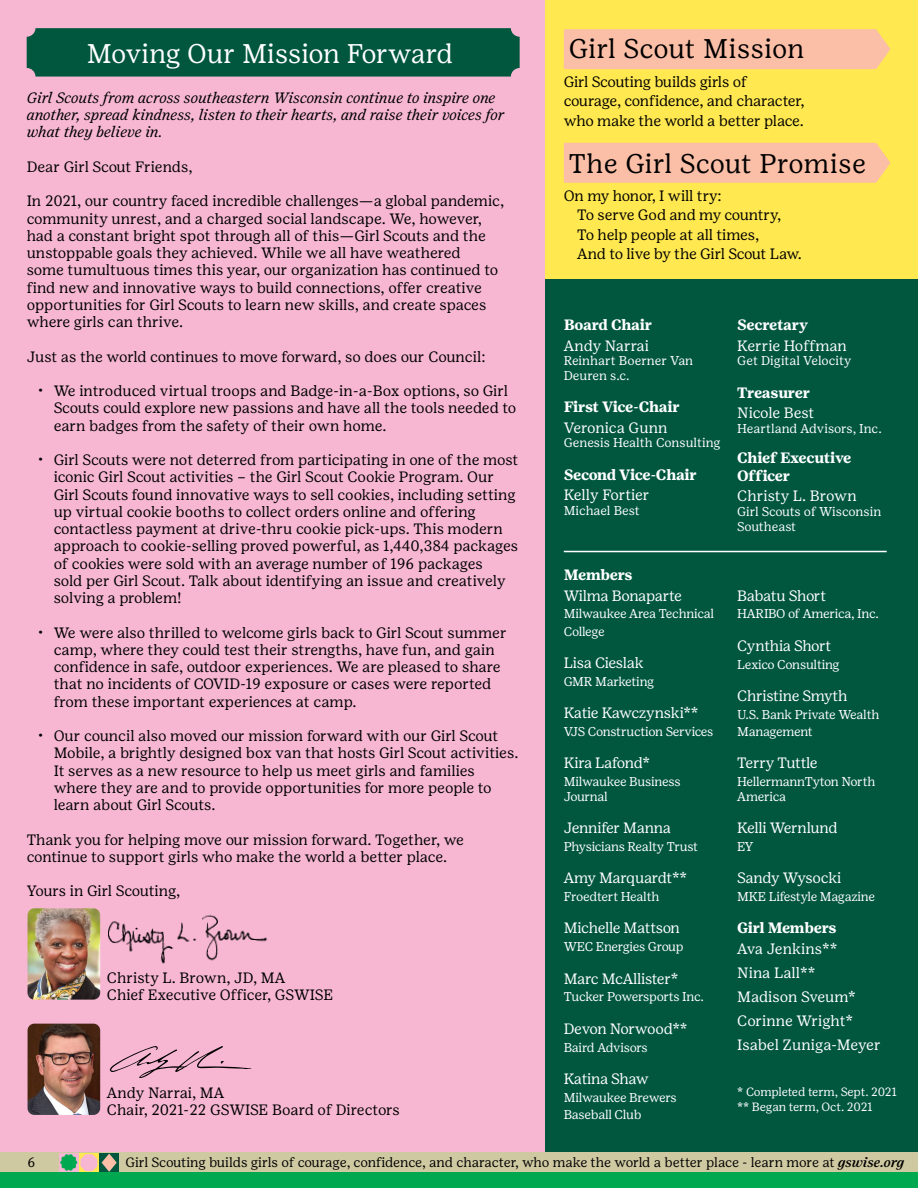
<style>
.page{position:relative;width:918px;height:1188px;background:#fff}
.page>*{position:absolute;margin:0;border:0;box-sizing:border-box;transform-origin:0 0}
.t1{font:27px "Girl Scout Text";color:#000}
.t2{font:27px "Girl Scout Text";letter-spacing:-.005em;color:#fff}
.t3{font:15px/17.2px "Girl Scout Text";letter-spacing:-.01em;color:#000}
.t4{font:15px "Girl Scout Text";letter-spacing:-.02em;color:#fff}
.t5{font:italic 15px/17.2px "Girl Scout Text";letter-spacing:-.005em;color:#000}
.t6{font:15px/24px "Girl Scout Text";color:#fff}
.t7{font:700 15px/17.2px "Girl Scout Text";letter-spacing:-.02em;color:#fff}
.t8{font:700 15px "Girl Scout Text";letter-spacing:-.04em;color:#fff}
.t9{font:13.5px "Girl Scout Text";letter-spacing:-.01em;color:#000}
.t10{font:12.75px/14.7px "Girl Scout Text";letter-spacing:-.02em;color:#fff}
.t11{font:12.75px/14.7px "Girl Scout Text";color:#fff}
.t12{font:12px/15px "Girl Scout Text";letter-spacing:-.015em;color:#fff}
.s1{font-weight:500;font-style:italic}
</style>
<div class="page">
<div style="left:0;top:0;width:546px;height:1188px;background:#f7b7d3"></div>
<div style="left:546px;top:278px;width:372px;height:910px;background:#00573e"></div>
<div style="left:0;top:1153px;width:918px;height:20px;background:#cfc9a2"></div>
<svg style="left:59px;top:1153px;width:20px;height:20px"></svg>
<svg style="left:79px;top:1153px;width:20px;height:20px"></svg>
<div style="left:99px;top:1153px;width:20px;height:20px;background:#00573e"></div>
<svg style="left:60px;top:1154px;width:57px;height:18px"></svg>
<div style="left:0;top:1173px;width:918px;height:15px;background:#00a850"></div>
<svg style="left:110px;top:1046px;width:142px;height:32px"></svg>
<img style="left:108px;top:914px;width:160px;height:50px">
<div style="left:546px;top:0;width:372px;height:278px;background:#ffe850"></div>
<div style="left:564px;top:29px;width:326px;height:40px;background:#fbbea7"></div>
<div style="left:564px;top:143px;width:326px;height:40px;background:#fbbea7"></div>
<hr style="left:564px;top:551px;width:323px;height:1px;background:#fff">
<div style="left:27px;top:28px;width:493px;height:49px;background:#00573e"></div>
<img style="left:28px;top:1024px;width:72px;height:91px">
<img style="left:28px;top:908px;width:72px;height:92px">
<h1 class="t2" style="left:87px;top:38px;width:368px">Moving Our Mission Forward</h1>
<p class="t5" style="left:27px;top:89px;width:479px">Girl Scouts from across southeastern Wisconsin continue to inspire one another, spread kindness, listen to their hearts, and raise their voices for what they believe in.</p>
<p class="t3" style="left:27px;top:158px;width:167px">Dear Girl Scout Friends,</p>
<p class="t3" style="left:27px;top:193px;width:479px">In 2021, our country faced incredible challenges—a global pandemic, community unrest, and a charged social landscape. We, however, had a constant bright spot through all of this—Girl Scouts and the unstoppable goals they achieved. While we all have weathered<br>some tumultuous times this year, our organization has continued to find new and innovative ways to build connections, offer creative opportunities for Girl Scouts to learn new skills, and create spaces where girls can thrive.</p>
<p class="t3" style="left:27px;top:348px;width:460px">Just as the world continues to move forward, so does our Council:</p>
<p class="t3" style="left:54px;top:382px;width:464px;text-indent:-16px">• We introduced virtual troops and Badge-in-a-Box options, so Girl<br>Scouts could explore new passions and have all the tools needed to earn badges from the safety of their own home.</p>
<p class="t3" style="left:54px;top:451px;width:466px;text-indent:-16px">• Girl Scouts were not deterred from participating in one of the most iconic Girl Scout activities – the Girl Scout Cookie Program. Our Girl Scouts found innovative ways to sell cookies, including setting up virtual cookie booths to collect orders online and offering contactless payment at drive-thru cookie pick-ups. This modern approach to cookie-selling proved powerful, as 1,440,384 packages of cookies were sold with an average number of 196 packages<br>sold per Girl Scout. Talk about identifying an issue and creatively solving a problem!</p>
<p class="t3" style="left:54px;top:624px;width:455px;text-indent:-16px">• We were also thrilled to welcome girls back to Girl Scout summer camp, where they could test their strengths, have fun, and gain confidence in safe, outdoor experiences. We are pleased to share that no incidents of COVID-19 exposure or cases were reported from these important experiences at camp.</p>
<p class="t3" style="left:54px;top:727px;width:466px;text-indent:-16px">• Our council also moved our mission forward with our Girl Scout Mobile, a brightly designed box van that hosts Girl Scout activities.<br>It serves as a new resource to help us meet girls and families where they are and to provide opportunities for more people to learn about Girl Scouts.</p>
<p class="t3" style="left:27px;top:831px;width:439px">Thank you for helping move our mission forward. Together, we continue to support girls who make the world a better place.</p>
<p class="t3" style="left:27px;top:883px;width:155px">Yours in Girl Scouting,</p>
<p class="t3" style="left:107px;top:969px;width:228px">Christy L. Brown, JD, MA<br>Chief Executive Officer, GSWISE</p>
<p class="t3" style="left:107px;top:1084px;width:294px">Andy Narrai, MA<br>Chair, 2021-22 GSWISE Board of Directors</p>
<h1 class="t1" style="left:569px;top:33px;width:237px">Girl Scout Mission</h1>
<p class="t3" style="left:564px;top:72px;width:242px;line-height:19.5px">Girl Scouting builds girls of courage, confidence, and character, who make the world a better place.</p>
<h1 class="t1" style="left:569px;top:148px;width:299px">The Girl Scout Promise</h1>
<p class="t3" style="left:577px;top:186px;width:226px;line-height:19.5px;text-indent:-14px">On my honor, I will try:<br>To serve God and my country,<br>To help people at all times,<br>And to live by the Girl Scout Law.</p>
<p class="t7" style="left:564px;top:316px;width:90px">Board Chair</p>
<p class="t4" style="left:564px;top:337px;width:87px">Andy Narrai</p>
<p class="t11" style="left:564px;top:354px;width:131px">Reinhart Boerner Van<br>Deuren s.c.</p>
<p class="t8" style="left:564px;top:398px;width:117px">First Vice-Chair</p>
<p class="t6" style="left:564px;top:416px;width:105px">Veronica Gunn</p>
<p class="t11" style="left:564px;top:436px;width:158px">Genesis Health Consulting</p>
<p class="t7" style="left:564px;top:466px;width:135px">Second Vice-Chair</p>
<p class="t4" style="left:564px;top:486px;width:87px">Kelly Fortier</p>
<p class="t11" style="left:564px;top:503px;width:77px">Michael Best</p>
<p class="t7" style="left:564px;top:566px;width:70px">Members</p>
<p class="t4" style="left:564px;top:587px;width:120px">Wilma Bonaparte</p>
<p class="t10" style="left:564px;top:605px;width:152px;line-height:17.2px">Milwaukee Area Technical<br>College</p>
<p class="t4" style="left:564px;top:654px;width:82px">Lisa Cieslak</p>
<p class="t10" style="left:564px;top:674px;width:92px">GMR Marketing</p>
<p class="t4" style="left:564px;top:704px;width:136px">Katie Kawczynski**</p>
<p class="t10" style="left:564px;top:724px;width:151px">VJS Construction Services</p>
<p class="t4" style="left:564px;top:755px;width:88px">Kira Lafond*</p>
<p class="t10" style="left:564px;top:774px;width:118px">Milwaukee Business<br>Journal</p>
<p class="t4" style="left:564px;top:819px;width:109px">Jennifer Manna</p>
<p class="t10" style="left:564px;top:839px;width:136px">Physicians Realty Trust</p>
<p class="t4" style="left:564px;top:870px;width:125px">Amy Marquardt**</p>
<p class="t10" style="left:564px;top:889px;width:97px">Froedtert Health</p>
<p class="t4" style="left:564px;top:920px;width:118px">Michelle Mattson</p>
<p class="t10" style="left:564px;top:940px;width:121px">WEC Energies Group</p>
<p class="t4" style="left:564px;top:970px;width:116px">Marc McAllister*</p>
<p class="t10" style="left:564px;top:990px;width:142px">Tucker Powersports Inc.</p>
<p class="t4" style="left:564px;top:1020px;width:125px">Devon Norwood**</p>
<p class="t10" style="left:564px;top:1040px;width:86px">Baird Advisors</p>
<p class="t4" style="left:564px;top:1070px;width:87px">Katina Shaw</p>
<p class="t10" style="left:564px;top:1089px;width:114px;line-height:17.2px">Milwaukee Brewers<br>Baseball Club</p>
<p class="t7" style="left:737px;top:316px;width:72px">Secretary</p>
<p class="t4" style="left:737px;top:337px;width:111px">Kerrie Hoffman</p>
<p class="t11" style="left:737px;top:354px;width:116px">Get Digital Velocity</p>
<p class="t7" style="left:737px;top:384px;width:74px">Treasurer</p>
<p class="t4" style="left:737px;top:404px;width:79px">Nicole Best</p>
<p class="t11" style="left:737px;top:421px;width:146px">Heartland Advisors, Inc.</p>
<p class="t7" style="left:737px;top:450px;width:116px">Chief Executive<br>Officer</p>
<p class="t6" style="left:737px;top:484px;width:121px">Christy L. Brown</p>
<p class="t10" style="left:737px;top:504px;width:146px">Girl Scouts of Wisconsin<br>Southeast</p>
<p class="t4" style="left:737px;top:587px;width:90px">Babatu Short</p>
<p class="t10" style="left:737px;top:607px;width:143px">HARIBO of America, Inc.</p>
<p class="t4" style="left:737px;top:637px;width:96px">Cynthia Short</p>
<p class="t10" style="left:737px;top:657px;width:104px">Lexico Consulting</p>
<p class="t4" style="left:737px;top:687px;width:112px">Christine Smyth</p>
<p class="t10" style="left:737px;top:706px;width:144px;line-height:17.2px">U.S. Bank Private Wealth<br>Management</p>
<p class="t4" style="left:737px;top:755px;width:82px">Terry Tuttle</p>
<p class="t10" style="left:737px;top:774px;width:140px">HellermannTyton North<br>America</p>
<p class="t4" style="left:737px;top:819px;width:102px">Kelli Wernlund</p>
<p class="t10" style="left:737px;top:839px;width:18px">EY</p>
<p class="t4" style="left:737px;top:870px;width:106px">Sandy Wysocki</p>
<p class="t10" style="left:737px;top:889px;width:139px">MKE Lifestyle Magazine</p>
<p class="t7" style="left:737px;top:919px;width:101px">Girl Members</p>
<p class="t6" style="left:737px;top:937px;width:145px">Ava Jenkins**<br>Nina Lall**<br>Madison Sveum*<br>Corinne Wright*<br>Isabel Zuniga-Meyer</p>
<p class="t12" style="left:737px;top:1084px;width:161px">* Completed term, Sept. 2021 ** Began term, Oct. 2021</p>
<p class="t9" style="left:27px;top:1154px;width:9px">6</p>
<p class="t9" style="left:126px;top:1154px;width:780px">Girl Scouting builds girls of courage, confidence, and character, who make the world a better place - learn more at <span class="s1">gswise.org</span></p>
</div>
